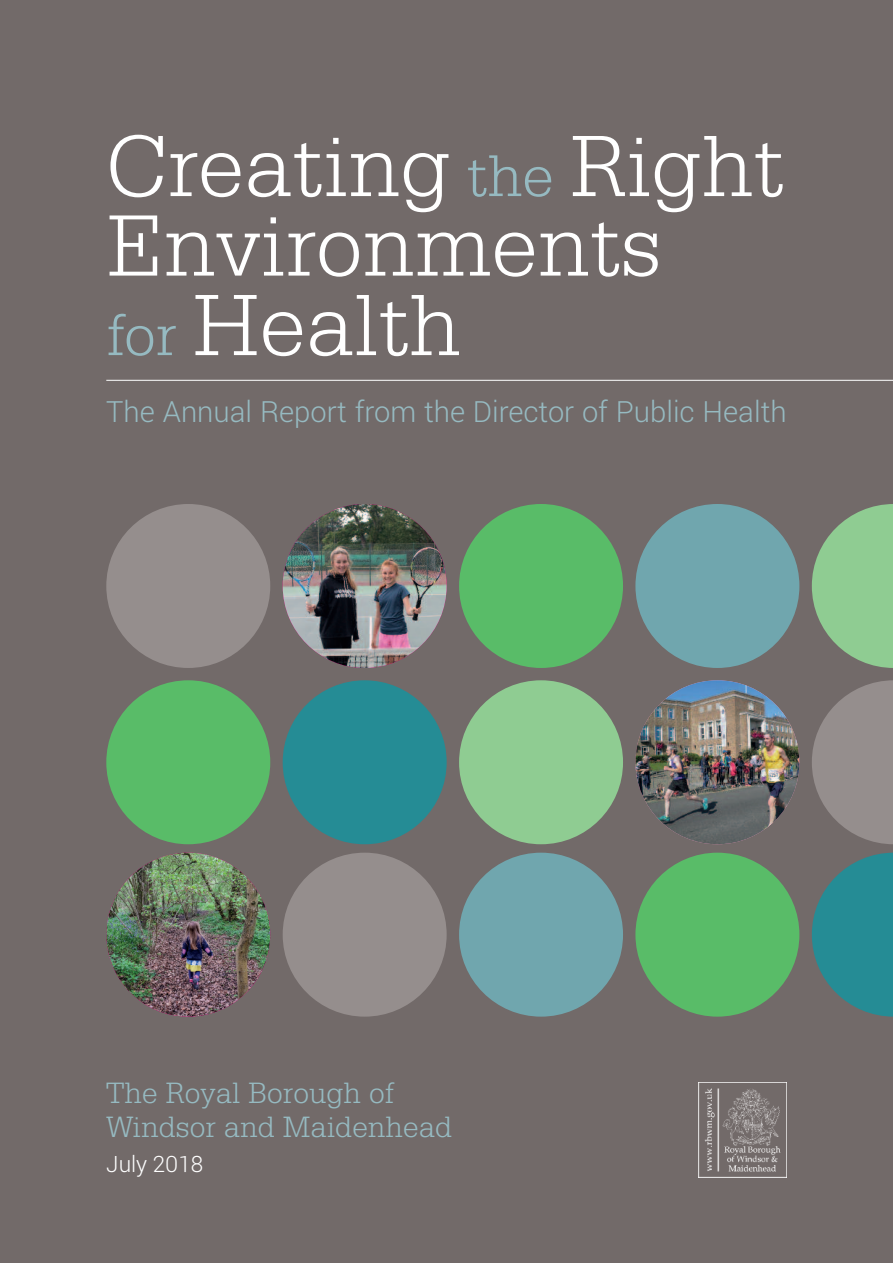
<style>
.page{position:relative;width:893px;height:1263px;background:#726a69}
.page>*{position:absolute;margin:0;border:0;box-sizing:border-box;transform-origin:0 0}
.t1{font:300 93px/79.5px "Serifa BT";color:#fff}
.t2{font:300 31.5px/34.5px "Serifa BT";color:#96bac1}
.t3{font:300 29.25px "Roboto";color:#96bac1}
.t4{font:300 22.5px "Roboto";color:#fff}
.s1{font-size:63px;color:#96bac1}
</style>
<div class="page">
<img style="left:699px;top:1082px;width:88px;height:96px">
<div style="left:459px;top:504px;width:164px;height:164px;background:#59bc68;border-radius:50%"></div>
<div style="left:635px;top:504px;width:164px;height:164px;background:#70a6ae;border-radius:50%"></div>
<svg style="left:812px;top:504px;width:81px;height:164px"></svg>
<img style="left:283px;top:504px;width:164px;height:164px;border-radius:50%">
<div style="left:106px;top:504px;width:164px;height:164px;background:#958e8d;border-radius:50%"></div>
<div style="left:459px;top:680px;width:164px;height:164px;background:#8fcc92;border-radius:50%"></div>
<img style="left:635px;top:680px;width:164px;height:164px;border-radius:50%">
<svg style="left:812px;top:680px;width:81px;height:164px"></svg>
<div style="left:283px;top:680px;width:164px;height:164px;background:#258c95;border-radius:50%"></div>
<div style="left:106px;top:680px;width:164px;height:164px;background:#59bc68;border-radius:50%"></div>
<div style="left:459px;top:853px;width:164px;height:164px;background:#70a6ae;border-radius:50%"></div>
<div style="left:635px;top:853px;width:164px;height:164px;background:#59bc68;border-radius:50%"></div>
<svg style="left:812px;top:853px;width:81px;height:164px"></svg>
<div style="left:283px;top:853px;width:164px;height:164px;background:#958e8d;border-radius:50%"></div>
<img style="left:106px;top:853px;width:164px;height:164px;border-radius:50%">
<hr style="left:106px;top:380px;width:787px;height:1px;background:#fff">
<h1 class="t1" style="left:106px;top:134px;width:679px">Creating <span class="s1">the</span> Right<br>Environments<br><span class="s1">for</span> Health</h1>
<p class="t3" style="left:106px;top:394px;width:682px">The Annual Report from the Director of Public Health</p>
<p class="t2" style="left:106px;top:1078px;width:347px">The Royal Borough of<br>Windsor and Maidenhead</p>
<p class="t4" style="left:106px;top:1151px;width:99px">July 2018</p>
</div>
